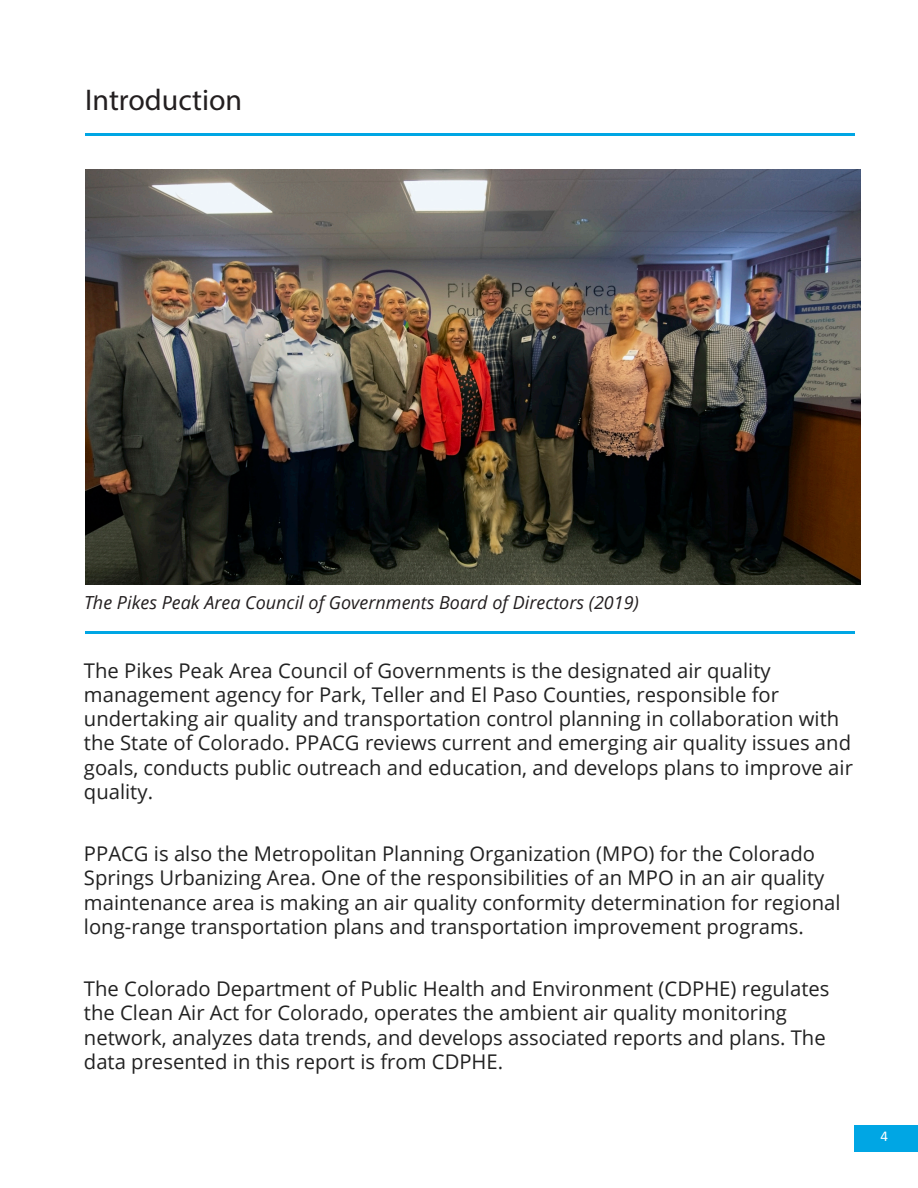
<style>
.page{position:relative;width:918px;height:1188px;background:#fff}
.page>*{position:absolute;margin:0;border:0;box-sizing:border-box;transform-origin:0 0}
.t1{font:30px "Myriad Pro";color:#231f20}
.Paragraph{font:20.25px/24.3px "Open Sans";color:#222}
.t2{font:italic 18px "Open Sans";color:#231f20}
.t3{font:15px "Calibri";color:#fff}
</style>
<div class="page">
<img style="left:85px;top:170px;width:775px;height:414px">
<hr style="left:85px;top:631px;width:770px;height:3px;background:#00a6e4">
<hr style="left:85px;top:133px;width:769px;height:2px;background:#00a6e4">
<div style="left:854px;top:1125px;width:64px;height:27px;background:#00a6e4"></div>
<p class="t1" style="left:85px;top:82px;width:159px">Introduction</p>
<p class="t2" style="left:84px;top:590px;width:556px">The Pikes Peak Area Council of Governments Board of Directors (2019)</p>
<p class="Paragraph" style="left:84px;top:657px;width:770px">The Pikes Peak Area Council of Governments is the designated air quality management agency for Park, Teller and El Paso Counties, responsible for undertaking air quality and transportation control planning in collaboration with the State of Colorado. PPACG reviews current and emerging air quality issues and goals, conducts public outreach and education, and develops plans to improve air quality.</p>
<p class="Paragraph" style="left:84px;top:841px;width:758px">PPACG is also the Metropolitan Planning Organization (MPO) for the Colorado Springs Urbanizing Area. One of the responsibilities of an MPO in an air quality maintenance area is making an air quality conformity determination for regional long-range transportation plans and transportation improvement programs.</p>
<p class="Paragraph" style="left:84px;top:976px;width:747px">The Colorado Department of Public Health and Environment (CDPHE) regulates the Clean Air Act for Colorado, operates the ambient air quality monitoring network, analyzes data trends, and develops associated reports and plans. The data presented in this report is from CDPHE.</p>
<p class="t3" style="left:881px;top:1125px;width:9px">4</p>
</div>
